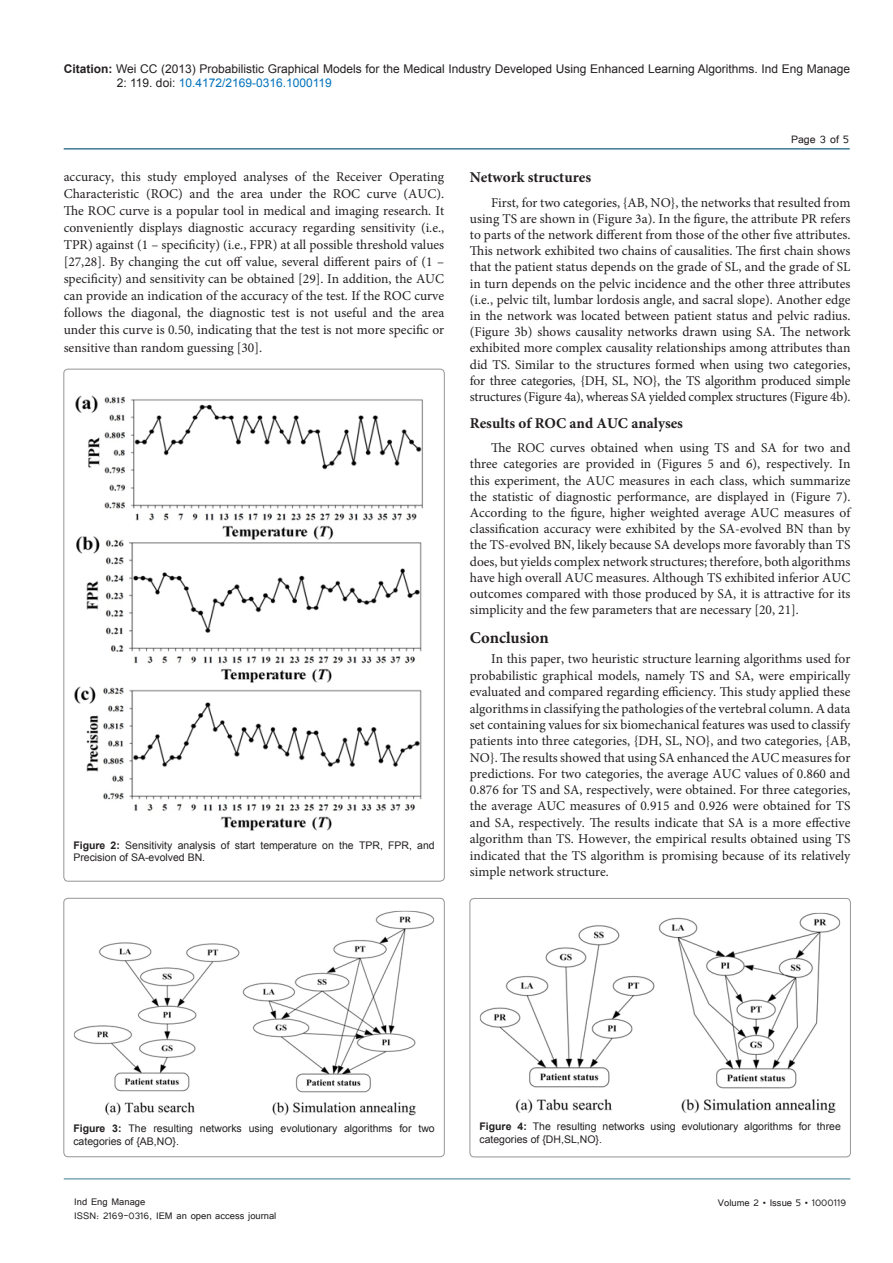
<style>
.page{position:relative;width:893px;height:1263px;background:#fff}
.page>*{position:absolute;margin:0;border:0;box-sizing:border-box;transform-origin:0 0}
.Refernces{font:700 16.5px "Minion Pro";color:#231f20}
.Refernces-2{font:700 15px "Minion Pro";color:#231f20}
.Refernces-3{font:13.5px/16.2px "Minion Pro";color:#231f20;text-align:justify}
.t1{font:13.5px "Tunga";color:#231f20}
.t2{font:12px/14.4px "Arial";color:#231f20}
.t3{font:12px "Tunga";color:#231f20}
.Legend{font:10.5px/12.6px "Arial";color:#231f20}
.s1{font-weight:700}
.s2{color:#0072bc}
</style>
<div class="page">
<hr style="left:64px;top:148px;width:786px;height:2px;background:#3c7b93">
<hr style="left:64px;top:1179px;width:786px;height:1px;background:#3c7b93">
<img style="left:73px;top:910px;width:362px;height:206px">
<div style="left:64px;top:898px;width:380px;height:259px;border:1px solid #939598;border-radius:4px"></div>
<img style="left:479px;top:912px;width:362px;height:201px">
<div style="left:470px;top:898px;width:380px;height:259px;border:1px solid #939598;border-radius:4px"></div>
<img style="left:74px;top:395px;width:349px;height:436px">
<p class="t2" style="left:117px;top:61px;width:735px;text-indent:-53px"><span class="s1">Citation:</span> Wei CC (2013) Probabilistic Graphical Models for the Medical Industry Developed Using Enhanced Learning Algorithms. Ind Eng Manage<br>2: 119. doi: <span class="s2">10.4172/2169-0316.1000119</span></p>
<p class="t1" style="left:791px;top:131px;width:59px">Page 3 of 5</p>
<p class="Refernces-3" style="left:64px;top:168px;width:382px;line-height:17.1px">accuracy, this study employed analyses of the Receiver Operating Characteristic (ROC) and the area under the ROC curve (AUC).<br>The ROC curve is a popular tool in medical and imaging research. It conveniently displays diagnostic accuracy regarding sensitivity (i.e., TPR) against (1 – specificity) (i.e., FPR) at all possible threshold values [27,28]. By changing the cut off value, several different pairs of (1 – specificity) and sensitivity can be obtained [29]. In addition, the AUC can provide an indication of the accuracy of the test. If the ROC curve follows the diagonal, the diagnostic test is not useful and the area under this curve is 0.50, indicating that the test is not more specific or sensitive than random guessing [30].</p>
<p class="Refernces-2" style="left:470px;top:167px;width:123px">Network structures</p>
<p class="Refernces-3" style="left:470px;top:194px;width:382px;text-indent:21px">First, for two categories, {AB, NO}, the networks that resulted from using TS are shown in (Figure 3a). In the figure, the attribute PR refers to parts of the network different from those of the other five attributes.<br>This network exhibited two chains of causalities. The first chain shows that the patient status depends on the grade of SL, and the grade of SL in turn depends on the pelvic incidence and the other three attributes (i.e., pelvic tilt, lumbar lordosis angle, and sacral slope). Another edge in the network was located between patient status and pelvic radius. (Figure 3b) shows causality networks drawn using SA. The network exhibited more complex causality relationships among attributes than did TS. Similar to the structures formed when using two categories, for three categories, {DH, SL, NO}, the TS algorithm produced simple structures (Figure 4a), whereas SA yielded complex structures (Figure 4b).</p>
<p class="Refernces-2" style="left:470px;top:412px;width:215px">Results of ROC and AUC analyses</p>
<p class="Refernces-3" style="left:470px;top:440px;width:382px;text-indent:21px">The ROC curves obtained when using TS and SA for two and three categories are provided in (Figures 5 and 6), respectively. In this experiment, the AUC measures in each class, which summarize the statistic of diagnostic performance, are displayed in (Figure 7).<br>According to the figure, higher weighted average AUC measures of classification accuracy were exhibited by the SA-evolved BN than by the TS-evolved BN, likely because SA develops more favorably than TS does, but yields complex network structures; therefore, both algorithms have high overall AUC measures. Although TS exhibited inferior AUC outcomes compared with those produced by SA, it is attractive for its simplicity and the few parameters that are necessary [20, 21].</p>
<p class="Refernces" style="left:470px;top:626px;width:81px">Conclusion</p>
<p class="Refernces-3" style="left:470px;top:651px;width:382px;text-indent:21px">In this paper, two heuristic structure learning algorithms used for probabilistic graphical models, namely TS and SA, were empirically evaluated and compared regarding efficiency. This study applied these algorithms in classifying the pathologies of the vertebral column. A data set containing values for six biomechanical features was used to classify patients into three categories, {DH, SL, NO}, and two categories, {AB, NO}. The results showed that using SA enhanced the AUC measures for predictions. For two categories, the average AUC values of 0.860 and 0.876 for TS and SA, respectively, were obtained. For three categories, the average AUC measures of 0.915 and 0.926 were obtained for TS and SA, respectively. The results indicate that SA is a more effective algorithm than TS. However, the empirical results obtained using TS indicated that the TS algorithm is promising because of its relatively simple network structure.</p>
<p class="Legend" style="left:73px;top:839px;width:363px"><span class="s1">Figure 2:</span> Sensitivity analysis of start temperature on the TPR, FPR, and<br>Precision of SA-evolved BN.</p>
<p class="Legend" style="left:73px;top:1122px;width:363px"><span class="s1">Figure 3:</span> The resulting networks using evolutionary algorithms for two categories of {AB,NO}.</p>
<p class="Legend" style="left:479px;top:1120px;width:363px"><span class="s1">Figure 4:</span> The resulting networks using evolutionary algorithms for three categories of {DH,SL,NO}.</p>
<p class="t3" style="left:74px;top:1193px;width:73px">Ind Eng Manage</p>
<p class="t3" style="left:718px;top:1194px;width:130px">Volume 2 • Issue 5 • 1000119</p>
<p class="t3" style="left:74px;top:1208px;width:204px">ISSN: 2169-0316, IEM an open access journal</p>
</div>
